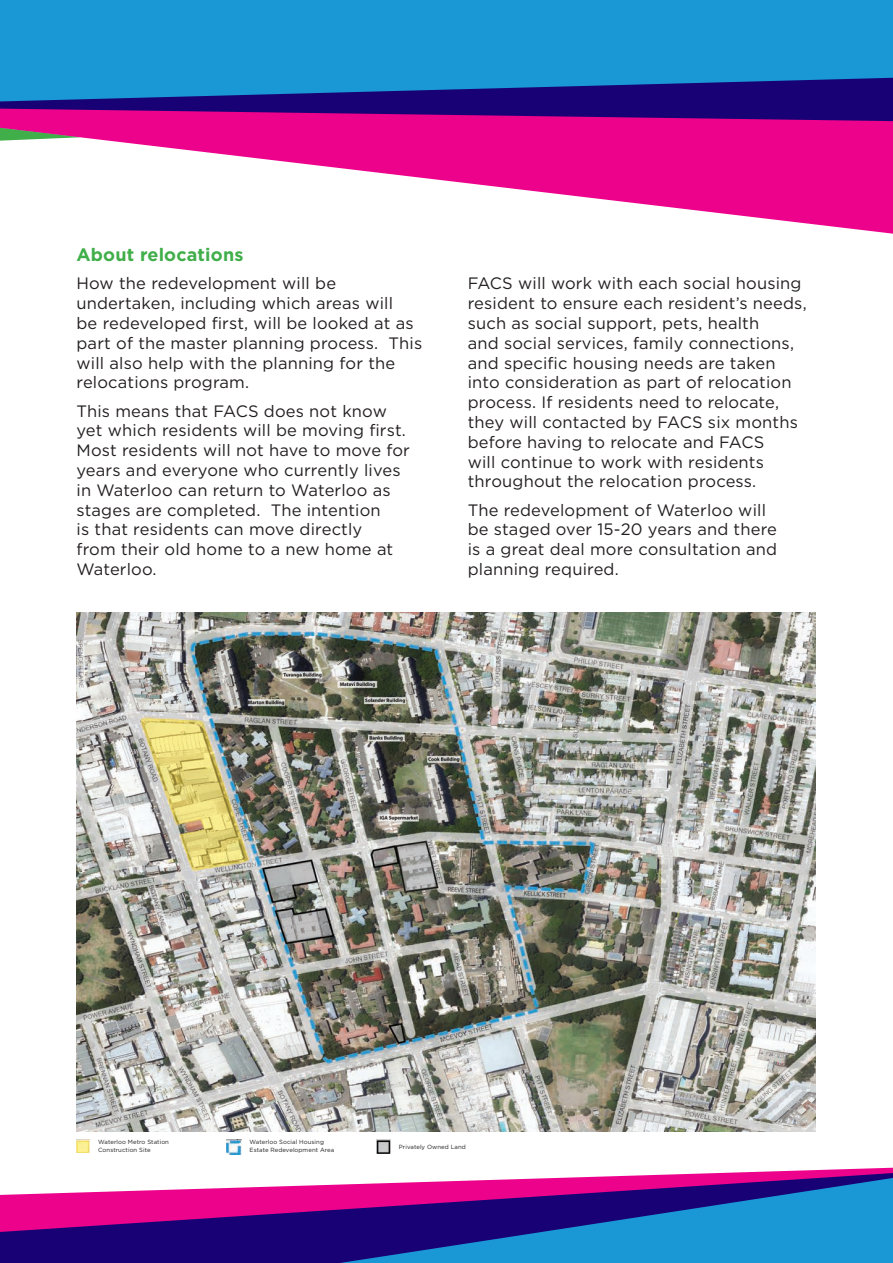
<style>
.page{position:relative;width:893px;height:1263px;background:#fff}
.page>*{position:absolute;margin:0;border:0;box-sizing:border-box;transform-origin:0 0}
.t1{font:700 18px "Gotham";letter-spacing:.01em;color:#40ae49}
.t2{font:16.5px/19.8px "Gotham";letter-spacing:.01em;color:#231f20}
.t3{font:6px/7.2px "Gotham";letter-spacing:.01em;color:#231f20}
</style>
<div class="page">
<div style="left:0;top:0;width:893px;height:77px;background:#1a97d5"></div>
<svg style="left:0;top:1167px;width:893px;height:96px"></svg>
<svg style="left:0;top:77px;width:893px;height:157px"></svg>
<img style="left:77px;top:612px;width:738px;height:519px">
<svg style="left:77px;top:1140px;width:13px;height:12px"></svg>
<img style="left:226px;top:1140px;width:15px;height:15px">
<svg style="left:377px;top:1140px;width:13px;height:13px"></svg>
<p class="t1" style="left:77px;top:243px;width:168px">About relocations</p>
<p class="t2" style="left:77px;top:273px;width:347px">How the redevelopment will be undertaken, including which areas will<br>be redeveloped first, will be looked at as part of the master planning process. This will also help with the planning for the relocations program.</p>
<p class="t2" style="left:77px;top:401px;width:335px">This means that FACS does not know yet which residents will be moving first.<br>Most residents will not have to move for years and everyone who currently lives in Waterloo can return to Waterloo as stages are completed. The intention<br>is that residents can move directly<br>from their old home to a new home at Waterloo.</p>
<p class="t2" style="left:468px;top:273px;width:340px">FACS will work with each social housing resident to ensure each resident’s needs, such as social support, pets, health<br>and social services, family connections, and specific housing needs are taken into consideration as part of relocation process. If residents need to relocate, they will contacted by FACS six months before having to relocate and FACS<br>will continue to work with residents throughout the relocation process.</p>
<p class="t2" style="left:468px;top:500px;width:311px">The redevelopment of Waterloo will be staged over 15-20 years and there is a great deal more consultation and planning required.</p>
<p class="t3" style="left:98px;top:1138px;width:72px">Waterloo Metro Station<br>Construction Site</p>
<p class="t3" style="left:250px;top:1138px;width:86px">Waterloo Social Housing<br>Estate Redevelopment Area</p>
<p class="t3" style="left:399px;top:1143px;width:68px">Privately Owned Land</p>
</div>
